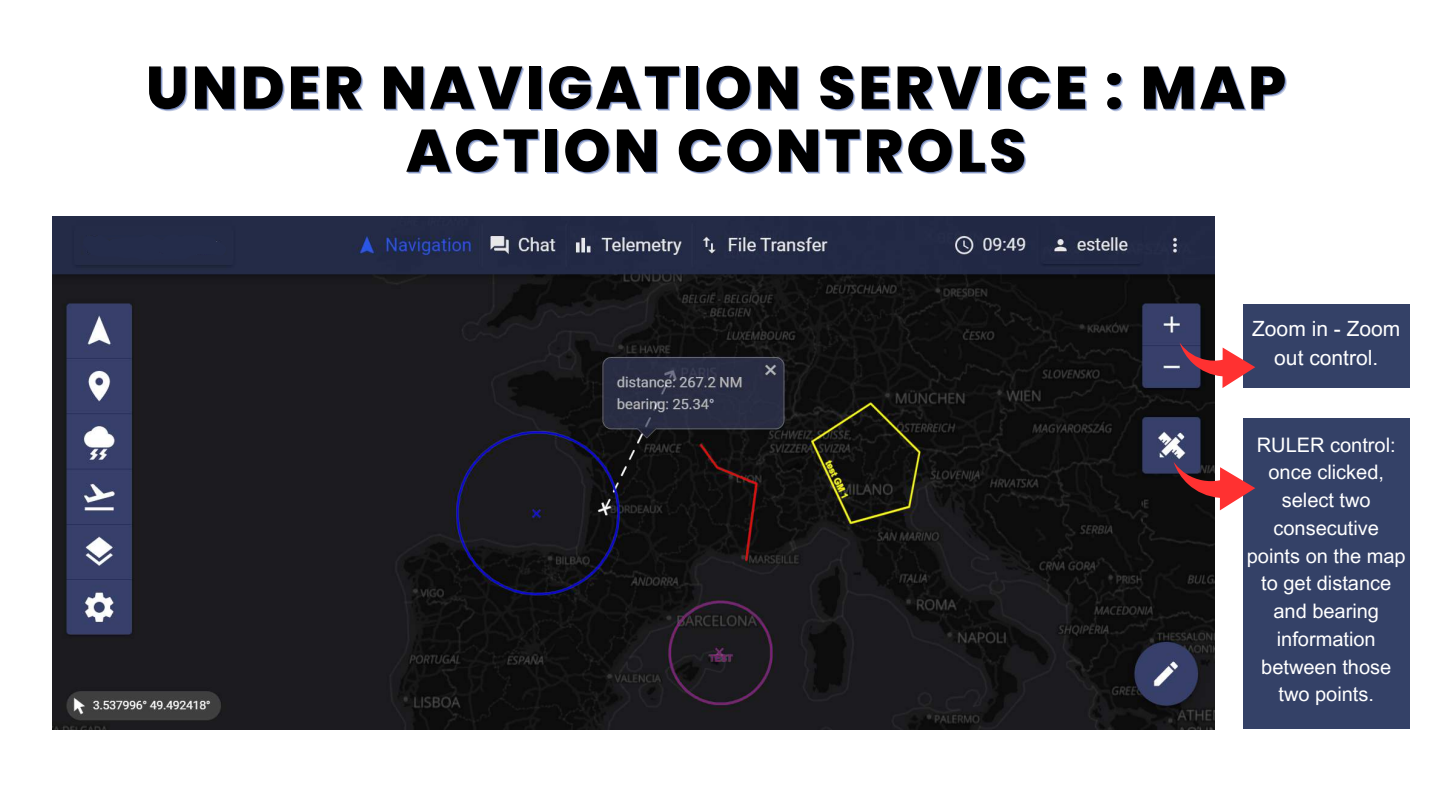
<style>
.page{position:relative;width:1440px;height:810px;background:#fff}
.page>*{position:absolute;margin:0;border:0;box-sizing:border-box;transform-origin:0 0}
.t1{font:800 60px/63px "Poppins";letter-spacing:.05em;color:#000;text-align:center}
.t2{font:21px/29.2px "Arial MT Pro";color:#fff;text-align:center}
.t3{font:20px/27.8px "Arial MT Pro";color:#fff;text-align:center}
</style>
<div class="page">
<img style="left:52px;top:217px;width:1163px;height:512px">
<div style="left:1244px;top:304px;width:165px;height:84px;background:#344167"></div>
<div style="left:1244px;top:418px;width:165px;height:311px;background:#344167"></div>
<svg style="left:1174px;top:462px;width:81px;height:48px"></svg>
<svg style="left:1180px;top:342px;width:75px;height:46px"></svg>
<div style="left:83px;top:234px;width:118px;height:27px;background:#242c4a"></div>
<h1 class="t1" style="left:146px;top:56px;width:1142px">UNDER NAVIGATION SERVICE : MAP<br>ACTION CONTROLS</h1>
<p class="t2" style="left:1252px;top:316px;width:150px">Zoom in - Zoom out control.</p>
<p class="t3" style="left:1247px;top:433px;width:160px">RULER control: once clicked, select two consecutive points on the map to get distance and bearing information between those two points.</p>
</div>
